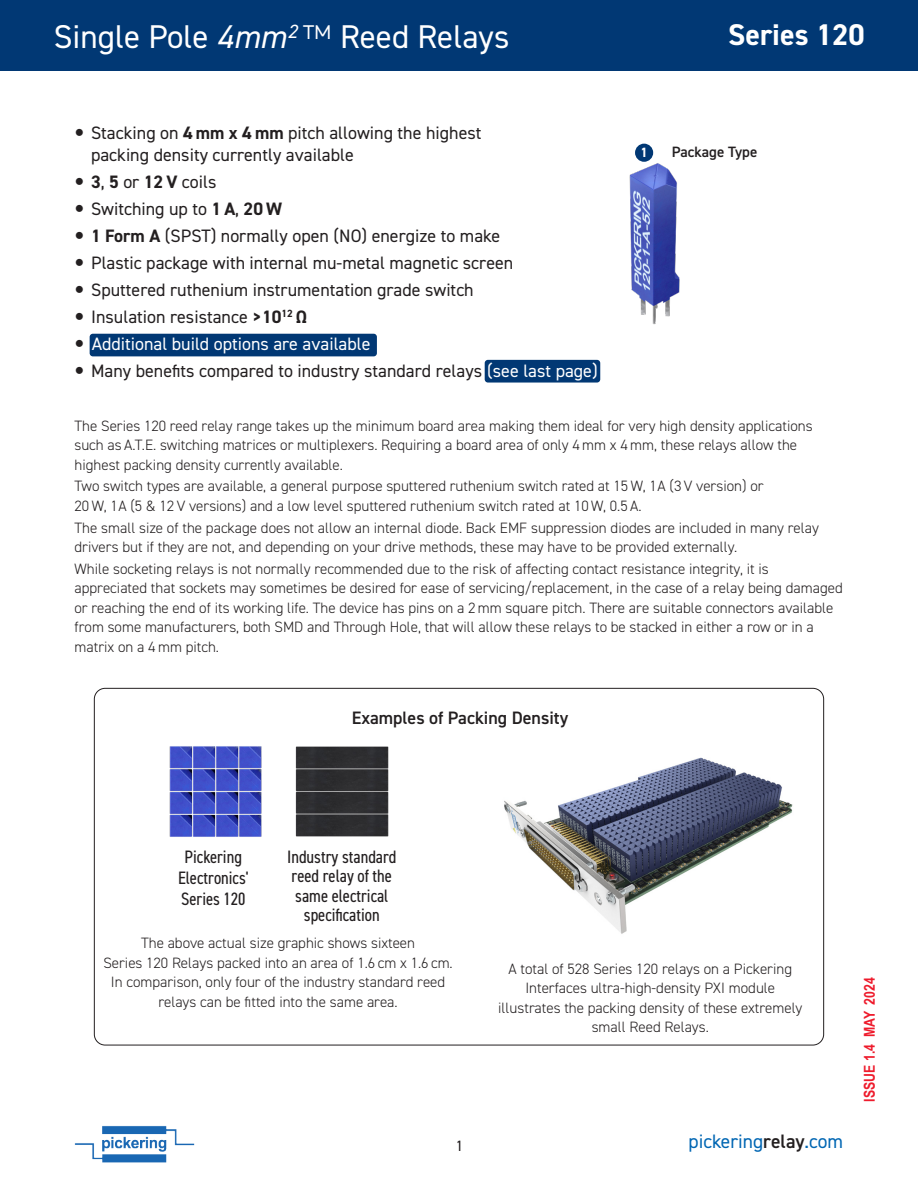
<style>
.page{position:relative;width:918px;height:1188px;background:#fff}
.page>*{position:absolute;margin:0;border:0;box-sizing:border-box;transform-origin:0 0}
.t1{font:33px "DIN2014";color:#fff}
.t2{font:700 30px "DIN2014";color:#fff}
.t3{font:19.5px "DIN2014";color:#0166b3}
.t4{font:18px/27px "DIN2014";color:#231f20}
.t5{font:condensed 18px/19.5px "DIN2014";color:#231f20;text-align:center}
.t6{font:600 18px "DIN2014";color:#231f20}
.t7{font:300 15px/19.5px "DIN2014";color:#231f20}
.t8{font:700 15px "Arial Narrow";color:#ee1b2c}
.t9{font:600 15px "DIN2014";color:#231f20}
.t10{font:15px "DIN2014";color:#231f20}
.t11{font:700 13.5px "DIN2014";color:#fff}
.s1{font-style:italic}
.s2{font-weight:300}
.s3{font-weight:700}
.s4{color:#fff}
.s5{font-weight:600;color:#231f20}
</style>
<div class="page">
<div style="left:485px;top:360px;width:115px;height:23px;background:#013874;border-radius:3px"></div>
<div style="left:0;top:0;width:918px;height:70px;background:#013874"></div>
<img style="left:74px;top:1126px;width:121px;height:37px">
<div style="left:90px;top:334px;width:287px;height:22px;background:#013874;border-radius:3px"></div>
<img style="left:504px;top:757px;width:289px;height:177px">
<img style="left:169px;top:746px;width:93px;height:91px">
<img style="left:295px;top:746px;width:94px;height:91px">
<img style="left:629px;top:156px;width:51px;height:169px">
<div style="left:635px;top:144px;width:18px;height:18px;background:#013874;border-radius:50%"></div>
<h1 class="t1" style="left:54px;top:16px;width:457px">Single Pole <span class="s1">4mm</span><sup>2</sup> <span class="s2">™</span> Reed Relays</h1>
<h2 class="t2" style="left:728px;top:15px;width:138px">Series 120</h2>
<p class="t4" style="left:91px;top:122px;width:392px;line-height:21.6px">Stacking on <span class="s3">4 mm x 4 mm</span> pitch allowing the highest packing density currently available</p>
<p class="t4" style="left:91px;top:168px;width:424px"><span class="s3">3</span>, <span class="s3">5</span> or <span class="s3">12 V</span> coils<br>Switching up to <span class="s3">1 A</span>, <span class="s3">20 W<br>1 Form A</span> (SPST) normally open (NO) energize to make Plastic package with internal mu-metal magnetic screen Sputtered ruthenium instrumentation grade switch Insulation resistance <span class="s3">&gt;10</span><sup>12</sup> <span class="s3">Ω<br></span><span class="s4">Additional build options are available</span></p>
<p class="t4" style="left:91px;top:357px;width:508px">Many benefits compared to industry standard relays <span class="s4">(see last page)</span></p>
<p class="t11" style="left:640px;top:144px;width:9px">1</p>
<p class="t9" style="left:672px;top:142px;width:87px">Package Type</p>
<p class="t7" style="left:75px;top:416px;width:740px">The Series 120 reed relay range takes up the minimum board area making them ideal for very high density applications such as A.T.E. switching matrices or multiplexers. Requiring a board area of only 4 mm x 4 mm, these relays allow the highest packing density currently available.</p>
<p class="t7" style="left:75px;top:477px;width:691px">Two switch types are available, a general purpose sputtered ruthenium switch rated at 15 W, 1A (3 V version) or<br>20 W, 1A (5 &amp; 12 V versions) and a low level sputtered ruthenium switch rated at 10 W, 0.5 A.</p>
<p class="t7" style="left:75px;top:518px;width:746px">The small size of the package does not allow an internal diode. Back EMF suppression diodes are included in many relay drivers but if they are not, and depending on your drive methods, these may have to be provided externally.</p>
<p class="t7" style="left:75px;top:559px;width:770px">While socketing relays is not normally recommended due to the risk of affecting contact resistance integrity, it is appreciated that sockets may sometimes be desired for ease of servicing/replacement, in the case of a relay being damaged or reaching the end of its working life. The device has pins on a 2 mm square pitch. There are suitable connectors available from some manufacturers, both SMD and Through Hole, that will allow these relays to be stacked in either a row or in a matrix on a 4 mm pitch.</p>
<p class="t6" style="left:352px;top:705px;width:218px">Examples of Packing Density</p>
<p class="t5" style="left:178px;top:845px;width:72px;line-height:21px">Pickering<br>Electronics'<br>Series 120</p>
<p class="t5" style="left:287px;top:846px;width:111px">Industry standard reed relay of the same electrical specification</p>
<p class="t7" style="left:103px;top:933px;width:351px;text-align:center">The above actual size graphic shows sixteen<br>Series 120 Relays packed into an area of 1.6 cm x 1.6 cm.<br>In comparison, only four of the industry standard reed relays can be fitted into the same area.</p>
<p class="t10" style="left:456px;top:1136px;width:9px">1</p>
<p class="t7" style="left:498px;top:959px;width:306px;text-align:center">A total of 528 Series 120 relays on a Pickering Interfaces ultra-high-density PXI module illustrates the packing density of these extremely small Reed Relays.</p>
<h3 class="t3" style="left:689px;top:1129px;width:156px">pickering<span class="s5">relay</span>.com</h3>
<p class="t8" style="left:858px;top:1102px;width:126px;rotate:-90deg">ISSUE 1.4 MAY 2024</p>
</div>
